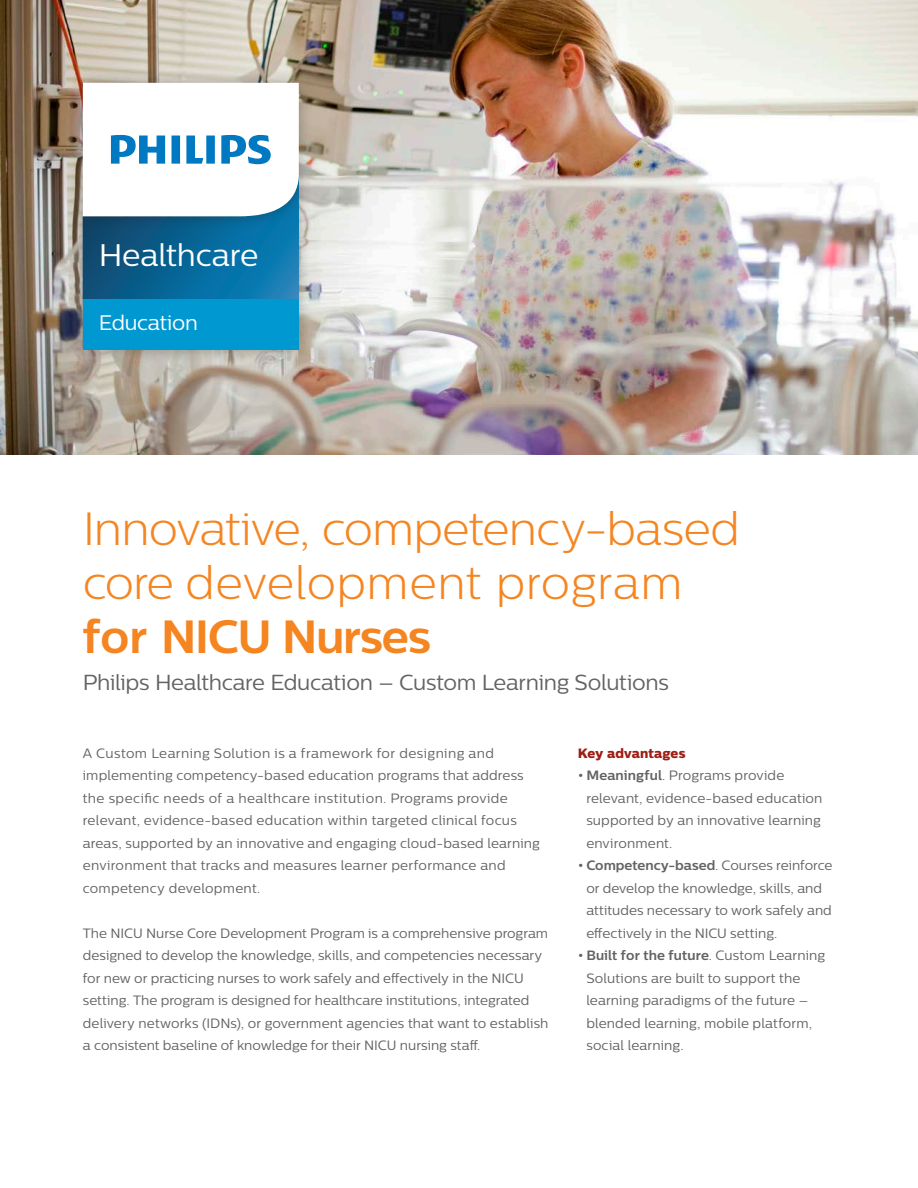
<style>
.page{position:relative;width:918px;height:1188px;background:#fff}
.page>*{position:absolute;margin:0;border:0;box-sizing:border-box;transform-origin:0 0}
._05_Main_Heading_Med{font:300 46.5px/54px "Centrale Sans";letter-spacing:-.015em;color:#f58520}
.t1{font:31.2px "Centrale Sans";letter-spacing:-.01em;color:#fff}
._03_Introduction{font:21.75px "Centrale Sans";letter-spacing:-.015em;color:#636366}
._03_Introduction-2{font:21px "Centrale Sans";letter-spacing:-.015em;color:#fff}
._03_Introduction-3{font:13.5px/22.5px "Centrale Sans";letter-spacing:.005em;color:#636366}
._02_Body_Heading{font:13.5px "Centrale Sans X Bold";letter-spacing:.005em;color:#9e1d14}
.s1{font-weight:700}
</style>
<div class="page">
<img style="left:0;top:0;width:918px;height:454px">
<div style="left:69px;top:166px;width:244px;height:198px;background:#231f20;opacity:.35"></div>
<div style="left:69px;top:69px;width:244px;height:162px;background:#231f20;opacity:.35"></div>
<svg style="left:83px;top:83px;width:216px;height:216px"></svg>
<div style="left:83px;top:299px;width:216px;height:50px;background:#0098d1"></div>
<p class="t1" style="left:99px;top:237px;width:161px">Healthcare</p>
<p class="_03_Introduction-2" style="left:99px;top:311px;width:101px">Education</p>
<p class="_05_Main_Heading_Med" style="left:83px;top:501px;width:659px">Innovative, competency-based core development program <span class="s1">for NICU Nurses</span></p>
<p class="_03_Introduction" style="left:83px;top:670px;width:588px">Philips Healthcare Education – Custom Learning Solutions</p>
<p class="_03_Introduction-3" style="left:83px;top:742px;width:459px">A Custom Learning Solution is a framework for designing and implementing competency-based education programs that address the specific needs of a healthcare institution. Programs provide relevant, evidence-based education within targeted clinical focus areas, supported by an innovative and engaging cloud-based learning environment that tracks and measures learner performance and competency development.</p>
<p class="_03_Introduction-3" style="left:83px;top:922px;width:467px">The NICU Nurse Core Development Program is a comprehensive program designed to develop the knowledge, skills, and competencies necessary for new or practicing nurses to work safely and effectively in the NICU setting. The program is designed for healthcare institutions, integrated delivery networks (IDNs), or government agencies that want to establish a consistent baseline of knowledge for their NICU nursing staff.</p>
<p class="_02_Body_Heading" style="left:578px;top:745px;width:109px">Key advantages</p>
<p class="_03_Introduction-3" style="left:586px;top:764px;width:238px;text-indent:-9px"><span class="s1">• Meaningful</span>. Programs provide relevant, evidence-based education supported by an innovative learning environment.</p>
<p class="_03_Introduction-3" style="left:586px;top:854px;width:248px;text-indent:-9px"><span class="s1">• Competency-based</span>. Courses reinforce or develop the knowledge, skills, and attitudes necessary to work safely and effectively in the NICU setting.</p>
<p class="_03_Introduction-3" style="left:586px;top:944px;width:240px;text-indent:-9px"><span class="s1">• Built for the future</span>. Custom Learning<br>Solutions are built to support the learning paradigms of the future – blended learning, mobile platform, social learning.</p>
</div>
